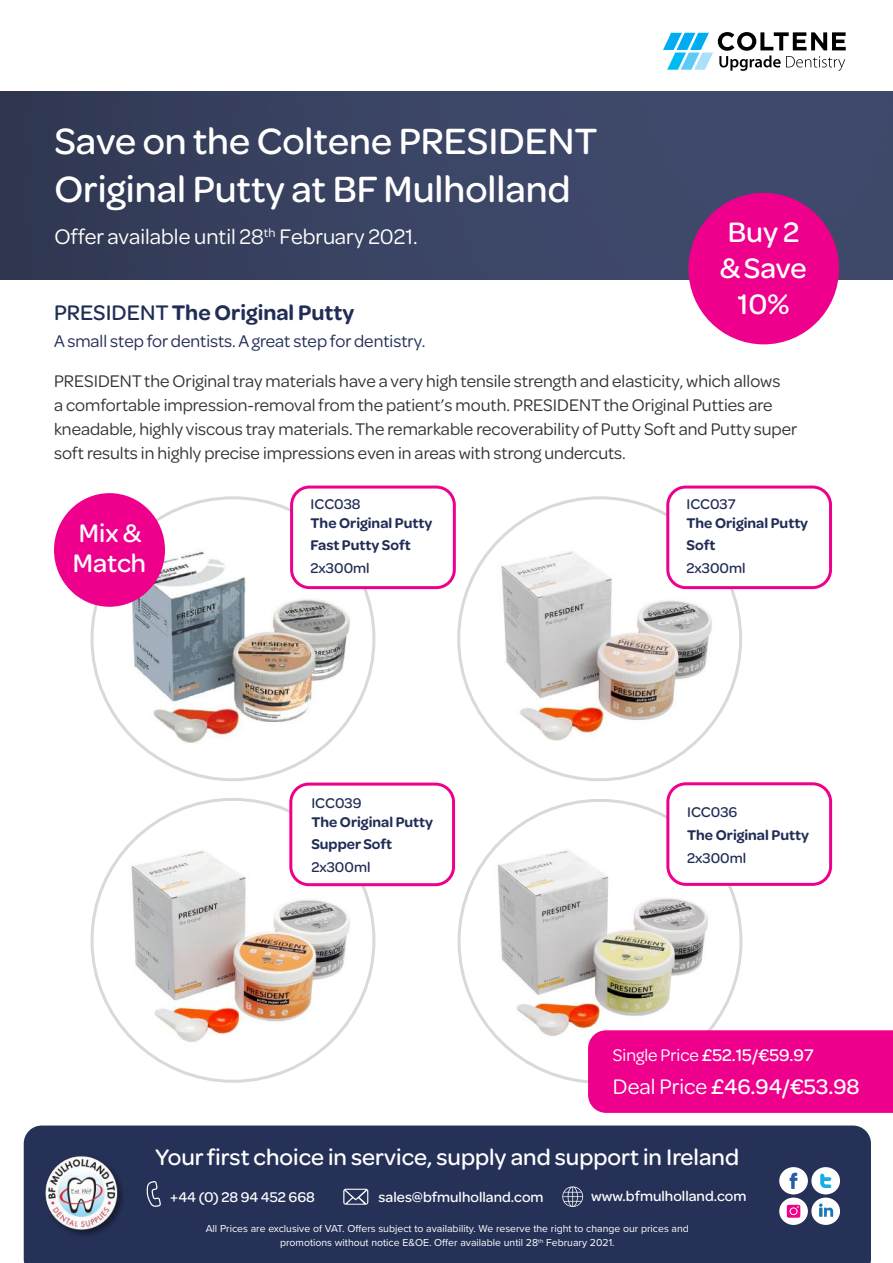
<style>
.page{position:relative;width:893px;height:1263px;background:#fff}
.page>*{position:absolute;margin:0;border:0;box-sizing:border-box;transform-origin:0 0}
.t1{font:500 39px/48px "Omnes";color:#fff}
.t2{font:500 30px/36px "Omnes";color:#fff}
.t3{font:500 27px/30px "Omnes";color:#fff}
.t4{font:500 24px "Omnes";color:#fff}
.t5{font:22.5px "Omnes";color:#fff}
.t6{font:600 22.5px "Omnes";color:#212d55}
.t7{font:500 22.5px "Omnes";color:#fff}
.t8{font:18px/24px "Omnes";color:#333}
.t9{font:18px "Omnes";color:#212d55}
.t10{font:500 18px "Omnes";color:#fff}
.t11{font:600 15px/21.6px "Omnes";color:#212d55}
.t12{font:500 15px "Omnes";color:#fff}
.t13{font:500 15px "Omnes";color:#212d55}
.t14{font:10.5px/14.4px "Proxima Nova";color:#fff;text-align:center}
.s1{font-weight:500}
.s2{font-weight:400}
</style>
<div class="page">
<div style="left:0;top:91px;width:893px;height:189px;background:linear-gradient(to right,#313a55,#424d71)"></div>
<svg style="left:663px;top:32px;width:183px;height:39px"></svg>
<div style="left:688px;top:193px;width:151px;height:151px;background:#ee008c;border-radius:50%"></div>
<div style="left:24px;top:1125px;width:847px;height:138px;background:#263157"></div>
<div style="left:779px;top:1167px;width:29px;height:27px;background:#fff;border-radius:50%"></div>
<svg style="left:790px;top:1172px;width:8px;height:17px"></svg>
<div style="left:811px;top:1167px;width:29px;height:27px;background:#fff;border-radius:50%"></div>
<svg style="left:820px;top:1173px;width:11px;height:15px"></svg>
<svg style="left:779px;top:1197px;width:29px;height:28px"></svg>
<svg style="left:787px;top:1205px;width:13px;height:13px"></svg>
<div style="left:790px;top:1207px;width:7px;height:8px;border:1px solid #fff;border-radius:50%"></div>
<div style="left:811px;top:1197px;width:29px;height:28px;background:#fff;border-radius:50%"></div>
<svg style="left:819px;top:1203px;width:14px;height:14px"></svg>
<svg style="left:343px;top:1189px;width:25px;height:16px"></svg>
<svg style="left:146px;top:1181px;width:15px;height:26px"></svg>
<svg style="left:562px;top:1186px;width:21px;height:21px"></svg>
<img style="left:42px;top:1152px;width:86px;height:88px">
<img style="left:492px;top:533px;width:226px;height:226px">
<img style="left:487px;top:830px;width:226px;height:222px">
<img style="left:115px;top:519px;width:253px;height:254px">
<img style="left:122px;top:828px;width:238px;height:238px">
<div style="left:54px;top:493px;width:111px;height:114px;background:#ee008c;border-radius:50%"></div>
<div style="left:588px;top:1030px;width:305px;height:83px;background:#ee008c"></div>
<div style="left:292px;top:487px;width:162px;height:101px;background:#fff;border-radius:18px"></div>
<div style="left:290px;top:485px;width:166px;height:104px;border:3px solid #ee008c;border-radius:18px"></div>
<div style="left:668px;top:487px;width:162px;height:101px;background:#fff;border-radius:18px"></div>
<div style="left:666px;top:485px;width:166px;height:104px;border:3px solid #ee008c;border-radius:18px"></div>
<div style="left:291px;top:784px;width:163px;height:101px;background:#fff;border-radius:18px"></div>
<div style="left:289px;top:783px;width:166px;height:103px;border:3px solid #ee008c;border-radius:18px"></div>
<div style="left:668px;top:784px;width:163px;height:100px;background:#fff;border-radius:18px"></div>
<div style="left:666px;top:782px;width:166px;height:104px;border:3px solid #ee008c;border-radius:18px"></div>
<h1 class="t1" style="left:54px;top:115px;width:545px">Save on the Coltene PRESIDENT<br>Original Putty at BF Mulholland</h1>
<p class="t5" style="left:54px;top:222px;width:365px">Offer available until 28<sup>th</sup> February 2021.</p>
<h2 class="t2" style="left:720px;top:212px;width:88px">Buy 2 &amp; Save</h2>
<p class="t6" style="left:54px;top:297px;width:302px"><span class="s1">PRESIDENT</span> The Original Putty</p>
<h2 class="t2" style="left:737px;top:284px;width:54px">10%</h2>
<p class="t9" style="left:54px;top:329px;width:373px">A small step for dentists. A great step for dentistry.</p>
<p class="t8" style="left:54px;top:368px;width:745px">PRESIDENT the Original tray materials have a very high tensile strength and elasticity, which allows<br>a comfortable impression-removal from the patient’s mouth. PRESIDENT the Original Putties are kneadable, highly viscous tray materials. The remarkable recoverability of Putty Soft and Putty super soft results in highly precise impressions even in areas with strong undercuts.</p>
<h3 class="t3" style="left:73px;top:516px;width:75px">Mix &amp;<br>Match</h3>
<p class="t13" style="left:311px;top:494px;width:52px">ICC038</p>
<p class="t11" style="left:311px;top:512px;width:123px">The Original Putty<br>Fast Putty Soft</p>
<p class="t13" style="left:311px;top:558px;width:61px">2x300ml</p>
<p class="t13" style="left:686px;top:493px;width:51px">ICC037</p>
<p class="t11" style="left:686px;top:511px;width:123px">The Original Putty<br>Soft</p>
<p class="t13" style="left:686px;top:558px;width:61px">2x300ml</p>
<p class="t13" style="left:311px;top:793px;width:52px">ICC039</p>
<p class="t11" style="left:311px;top:811px;width:123px">The Original Putty<br>Supper Soft</p>
<p class="t13" style="left:311px;top:857px;width:61px">2x300ml</p>
<p class="t13" style="left:687px;top:801px;width:52px">ICC036</p>
<p class="t11" style="left:687px;top:823px;width:123px">The Original Putty</p>
<p class="t13" style="left:687px;top:848px;width:61px">2x300ml</p>
<p class="t10" style="left:613px;top:1043px;width:202px"><span class="s2">Single Price</span> £52.15/€59.97</p>
<p class="t7" style="left:613px;top:1071px;width:248px"><span class="s2">Deal Price</span> £46.94/€53.98</p>
<h3 class="t4" style="left:156px;top:1140px;width:585px">Your first choice in service, supply and support in Ireland</h3>
<p class="t12" style="left:170px;top:1187px;width:146px">+44 (0) 28 94 452 668</p>
<p class="t12" style="left:379px;top:1187px;width:166px">sales@bfmulholland.com</p>
<p class="t12" style="left:591px;top:1186px;width:157px">www.bfmulholland.com</p>
<p class="t14" style="left:206px;top:1220px;width:485px">All Prices are exclusive of VAT. Offers subject to availability. We reserve the right to change our prices and promotions without notice E&amp;OE. Offer available until 28<sup>th</sup> February 2021.</p>
</div>
